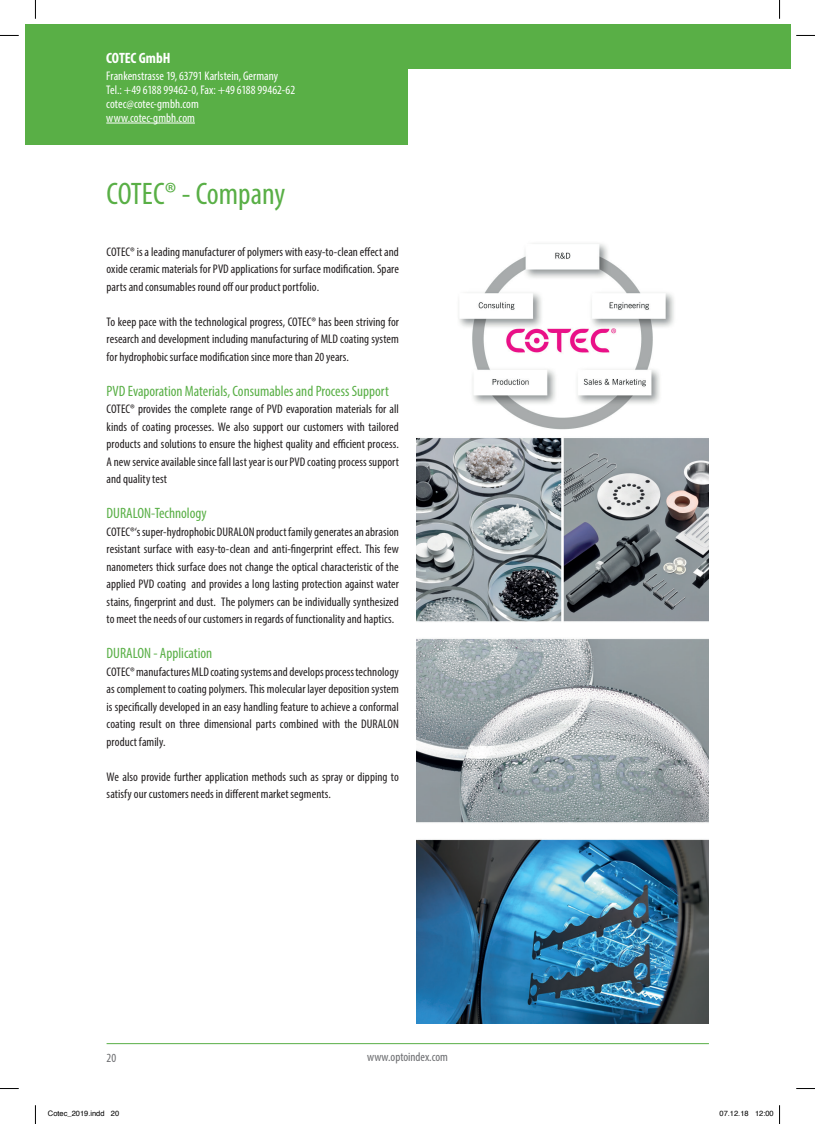
<style>
.page{position:relative;width:815px;height:1124px;background:#fff}
.page>*{position:absolute;margin:0;border:0;box-sizing:border-box;transform-origin:0 0}
.t1{font:condensed 31.25px "Myriad Pro";color:#59af46}
.t2{font:condensed 15px "Myriad Pro";color:#59af46}
.t3{font:700 condensed 15px "Myriad Pro";letter-spacing:-.01em;color:#fff}
.t4{font:condensed 12.5px/17.5px "Myriad Pro";letter-spacing:.005em;color:#231f20;text-align:justify}
.t5{font:condensed 12.5px/13.8px "Myriad Pro";color:#fff}
.t6{font:condensed 12.5px "Myriad Pro";color:#6c6d70}
.t7{font:7.5px "Helvetica";color:#000}
</style>
<div class="page">
<div style="left:25px;top:25px;width:382px;height:120px;background:#59af46"></div>
<div style="left:25px;top:25px;width:765px;height:44px;background:#59af46"></div>
<hr style="left:107px;top:1043px;width:602px;height:1px;background:#59af46">
<hr style="left:106px;top:123px;width:89px;height:1px;background:#fff">
<img style="left:416px;top:243px;width:293px;height:779px">
<svg style="left:0;top:35px;width:19px;height:1px"></svg>
<svg style="left:796px;top:35px;width:19px;height:1px"></svg>
<svg style="left:0;top:1088px;width:19px;height:1px"></svg>
<svg style="left:796px;top:1088px;width:19px;height:1px"></svg>
<svg style="left:35px;top:0;width:1px;height:19px"></svg>
<svg style="left:35px;top:1105px;width:1px;height:18px"></svg>
<svg style="left:779px;top:0;width:1px;height:19px"></svg>
<svg style="left:779px;top:1105px;width:1px;height:18px"></svg>
<p class="t3" style="left:106px;top:49px;width:66px">COTEC GmbH</p>
<p class="t5" style="left:106px;top:69px;width:190px">Frankenstrasse 19, 63791 Karlstein, Germany Tel.: +49 6188 99462-0, Fax: +49 6188 99462-62 cotec@cotec-gmbh.com<br>www.cotec-gmbh.com</p>
<h1 class="t1" style="left:107px;top:175px;width:180px">COTEC® - Company</h1>
<p class="t4" style="left:107px;top:242px;width:294px">COTEC® is a leading manufacturer of polymers with easy-to-clean effect and oxide ceramic materials for PVD applications for surface modification. Spare parts and consumables round off our product portfolio.</p>
<p class="t4" style="left:107px;top:312px;width:294px">To keep pace with the technological progress, COTEC® has been striving for research and development including manufacturing of MLD coating system for hydrophobic surface modification since more than 20 years.</p>
<p class="t2" style="left:107px;top:381px;width:284px">PVD Evaporation Materials, Consumables and Process Support</p>
<p class="t4" style="left:107px;top:400px;width:294px">COTEC® provides the complete range of PVD evaporation materials for all kinds of coating processes. We also support our customers with tailored products and solutions to ensure the highest quality and efficient process.<br>A new service available since fall last year is our PVD coating process support and quality test</p>
<p class="t2" style="left:107px;top:504px;width:102px">DURALON-Technology</p>
<p class="t4" style="left:107px;top:522px;width:294px">COTEC®‘s super-hydrophobic DURALON product family generates an abrasion resistant surface with easy-to-clean and anti-fingerprint effect. This few nanometers thick surface does not change the optical characteristic of the applied PVD coating and provides a long lasting protection against water stains, fingerprint and dust. The polymers can be individually synthesized to meet the needs of our customers in regards of functionality and haptics.</p>
<p class="t2" style="left:107px;top:644px;width:107px">DURALON - Application</p>
<p class="t4" style="left:107px;top:662px;width:294px">COTEC® manufactures MLD coating systems and develops process technology as complement to coating polymers. This molecular layer deposition system is specifically developed in an easy handling feature to achieve a conformal coating result on three dimensional parts combined with the DURALON product family.</p>
<p class="t4" style="left:107px;top:767px;width:294px">We also provide further application methods such as spray or dipping to satisfy our customers needs in different market segments.</p>
<p class="t6" style="left:107px;top:1049px;width:11px">20</p>
<p class="t6" style="left:367px;top:1049px;width:82px">www.optoindex.com</p>
<p class="t7" style="left:48px;top:1107px;width:73px">Cotec_2019.indd 20</p>
<p class="t7" style="left:720px;top:1107px;width:56px">07.12.18 12:00</p>
</div>
